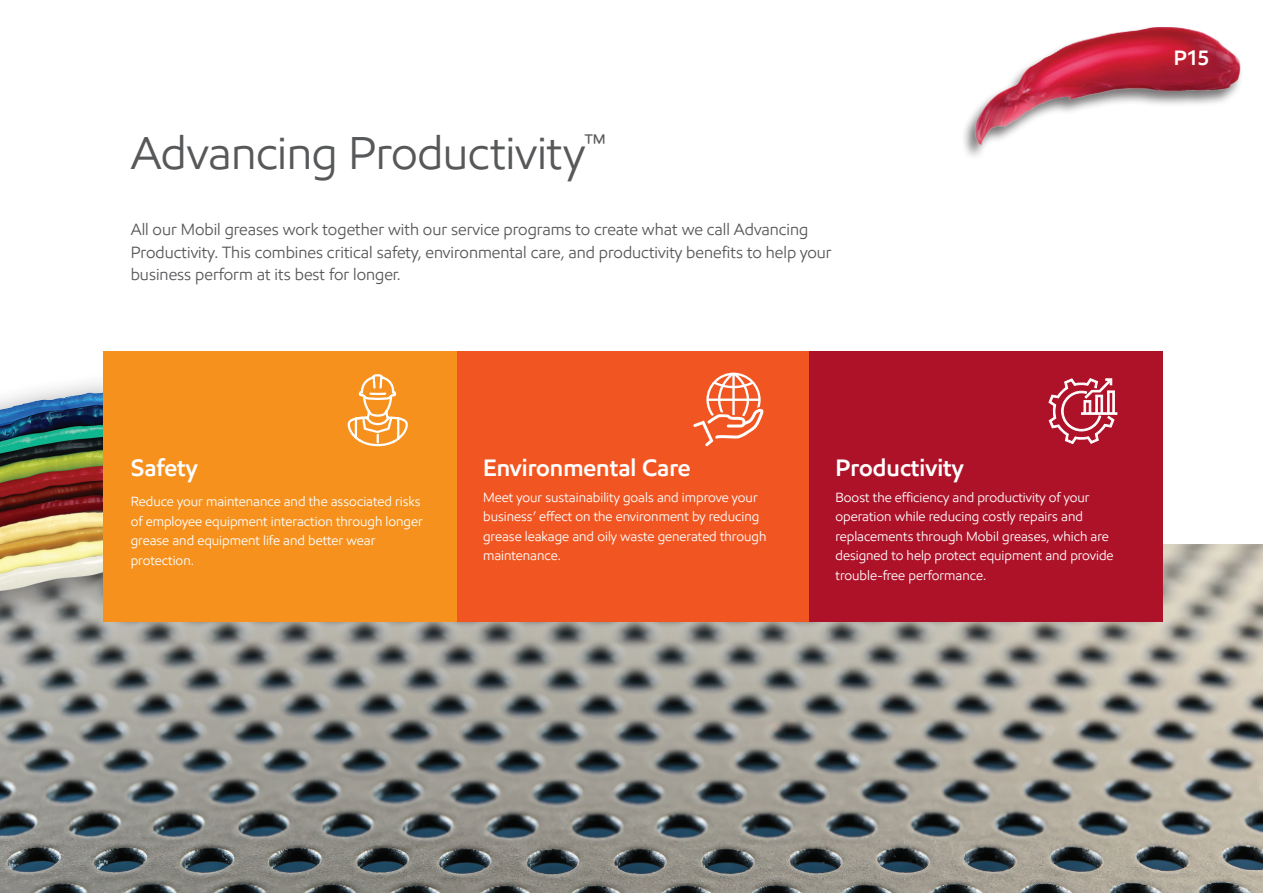
<style>
.page{position:relative;width:1263px;height:893px;background:#fff}
.page>*{position:absolute;margin:0;border:0;box-sizing:border-box;transform-origin:0 0}
.t1{font:46.5px "E Mprint";letter-spacing:-.01em;color:#57585a}
.t2{font:600 24px "E Mprint";color:#fff}
.t3{font:600 21px "E Mprint";color:#fff}
.t4{font:16.5px/22.5px "E Mprint";color:#57585a}
.t5{font:13.5px/19.5px "E Mprint";color:#fff}
</style>
<div class="page">
<img style="left:142px;top:544px;width:1121px;height:349px">
<div style="left:0;top:371px;width:142px;height:522px;background:#231f20;opacity:.43"></div>
<img style="left:0;top:371px;width:108px;height:522px">
<div style="left:456px;top:351px;width:353px;height:271px;background:#f15622"></div>
<div style="left:809px;top:351px;width:354px;height:271px;background:#ae1229"></div>
<div style="left:103px;top:351px;width:353px;height:271px;background:#f6911e"></div>
<svg style="left:1048px;top:378px;width:69px;height:66px"></svg>
<svg style="left:347px;top:374px;width:61px;height:73px"></svg>
<svg style="left:693px;top:373px;width:71px;height:73px"></svg>
<img style="left:964px;top:27px;width:277px;height:124px">
<p class="t1" style="left:131px;top:124px;width:476px">Advancing Productivity<sup>™</sup></p>
<p class="t4" style="left:131px;top:218px;width:702px">All our Mobil greases work together with our service programs to create what we call Advancing<br>Productivity. This combines critical safety, environmental care, and productivity benefits to help your business perform at its best for longer.</p>
<p class="t3" style="left:1174px;top:45px;width:37px">P15</p>
<p class="t2" style="left:131px;top:453px;width:68px">Safety</p>
<p class="t5" style="left:131px;top:492px;width:294px">Reduce your maintenance and the associated risks of employee equipment interaction through longer grease and equipment life and better wear</p>
<p class="t5" style="left:131px;top:550px;width:65px">protection.</p>
<p class="t2" style="left:483px;top:453px;width:209px">Environmental Care</p>
<p class="t5" style="left:483px;top:487px;width:285px">Meet your sustainability goals and improve your business’ effect on the environment by reducing grease leakage and oily waste generated through maintenance.</p>
<p class="t2" style="left:835px;top:453px;width:130px">Productivity</p>
<p class="t5" style="left:835px;top:487px;width:256px">Boost the efficiency and productivity of your</p>
<p class="t5" style="left:835px;top:507px;width:249px">operation while reducing costly repairs and</p>
<p class="t5" style="left:835px;top:526px;width:280px">replacements through Mobil greases, which are designed to help protect equipment and provide trouble-free performance.</p>
</div>
